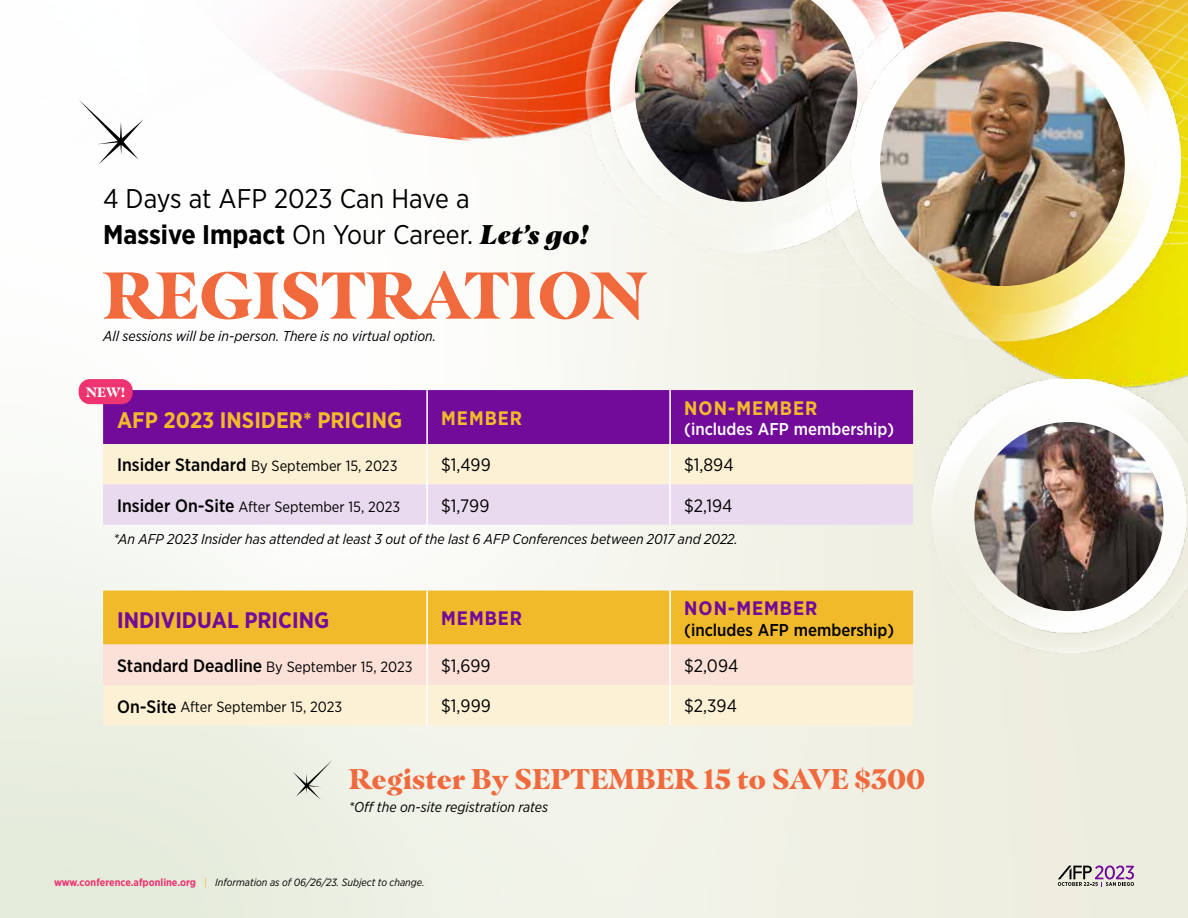
<style>
.page{position:relative;width:1188px;height:918px;background:#fff}
.page>*{position:absolute;margin:0;border:0;box-sizing:border-box;transform-origin:0 0}
.t1{font:900 66px "Masqualero";color:#f06a3e}
.t2{font:900 28.5px "Masqualero";color:#f06a3e}
.t3{font:27px/36px "Gotham Narrow";color:#000}
.t4{font:700 22.5px "Gotham Narrow";color:#f0ba2a}
.t5{font:700 22.5px "Gotham Narrow";color:#720a9a}
.t6{font:700 19.5px "Gotham Narrow";letter-spacing:.05em;color:#720a9a}
.t7{font:700 19.5px "Gotham Narrow";letter-spacing:.05em;color:#f0ba2a}
.t8{font:18px "Gotham Narrow";color:#000}
.t9{font:500 17.1px "Gotham Narrow";color:#000}
.t10{font:500 17.1px "Gotham Narrow";color:#fff}
.t11{font:14.85px "Gotham Narrow";color:#000}
.t12{font:italic 14.25px "Gotham Narrow";color:#000}
.t13{font:900 13.65px "Masqualero";color:#fff}
.t14{font:italic 10.5px "Gotham Narrow";color:#000}
.s1{font-weight:700}
.s2{font-family:"Masqualero";font-weight:900;font-style:italic}
.s3{font-weight:500;font-size:18px}
.s4{font-weight:700;font-style:normal;color:#ed3471}
.s5{font-style:normal;color:#f0ba2a}
</style>
<div class="page">
<img style="left:0;top:320px;width:1188px;height:598px">
<img style="left:582px;top:320px;width:606px;height:151px">
<img style="left:246px;top:0;width:942px;height:320px">
<svg style="left:1058px;top:866px;width:76px;height:21px;background:#b4a6af"></svg>
<img style="left:932px;top:379px;width:256px;height:275px">
<img style="left:974px;top:422px;width:190px;height:189px;border-radius:95px">
<img style="left:585px;top:0;width:240px;height:252px">
<img style="left:635px;top:0;width:190px;height:202px">
<img style="left:825px;top:0;width:355px;height:342px">
<img style="left:880px;top:41px;width:245px;height:245px;border-radius:122px">
<div style="left:103px;top:591px;width:810px;height:54px;background:#f0ba2a"></div>
<svg style="left:103px;top:645px;width:810px;height:81px;background:#fbe9d6"></svg>
<hr style="left:426px;top:591px;width:2px;height:54px;background:#fff">
<hr style="left:669px;top:591px;width:2px;height:54px;background:#fff">
<hr style="left:426px;top:645px;width:2px;height:40px;background:#fff">
<hr style="left:669px;top:645px;width:2px;height:40px;background:#fff">
<hr style="left:426px;top:685px;width:2px;height:41px;background:#fff">
<hr style="left:669px;top:685px;width:2px;height:41px;background:#fff">
<div style="left:103px;top:390px;width:810px;height:54px;background:#720a9a"></div>
<svg style="left:103px;top:444px;width:810px;height:81px;background:#f2e5e2"></svg>
<hr style="left:426px;top:390px;width:2px;height:54px;background:#fff">
<hr style="left:669px;top:390px;width:2px;height:54px;background:#fff">
<hr style="left:426px;top:444px;width:2px;height:40px;background:#fff">
<hr style="left:669px;top:444px;width:2px;height:40px;background:#fff">
<hr style="left:426px;top:484px;width:2px;height:41px;background:#fff">
<hr style="left:669px;top:484px;width:2px;height:41px;background:#fff">
<svg style="left:293px;top:760px;width:40px;height:40px;background:#dbded3"></svg>
<svg style="left:79px;top:100px;width:65px;height:64px"></svg>
<div style="left:79px;top:379px;width:54px;height:25px;background:#ed3471;border-radius:11px"></div>
<h3 class="t3" style="left:103px;top:180px;width:487px">4 Days at AFP 2023 Can Have a<br><span class="s1">Massive Impact</span> On Your Career. <span class="s2">Let’s go!</span></h3>
<h1 class="t1" style="left:103px;top:254px;width:545px">REGISTRATION</h1>
<p class="t12" style="left:103px;top:327px;width:335px">All sessions will be in-person. There is no virtual option.</p>
<p class="t13" style="left:86px;top:384px;width:40px">NEW!</p>
<h3 class="t4" style="left:117px;top:405px;width:287px">AFP 2023 INSIDER* PRICING</h3>
<h3 class="t7" style="left:441px;top:406px;width:82px">MEMBER</h3>
<h3 class="t7" style="left:684px;top:396px;width:135px">NON-MEMBER</h3>
<p class="t10" style="left:684px;top:419px;width:212px">(includes AFP membership)</p>
<p class="t11" style="left:117px;top:457px;width:282px"><span class="s3">Insider Standard</span> By September 15, 2023</p>
<p class="t8" style="left:441px;top:454px;width:51px">$1,499</p>
<p class="t8" style="left:684px;top:454px;width:51px">$1,894</p>
<p class="t11" style="left:117px;top:497px;width:285px"><span class="s3">Insider On-Site</span> After September 15, 2023</p>
<p class="t8" style="left:441px;top:494px;width:50px">$1,799</p>
<p class="t8" style="left:684px;top:494px;width:50px">$2,194</p>
<p class="t12" style="left:114px;top:530px;width:626px">*An AFP 2023 Insider has attended at least 3 out of the last 6 AFP Conferences between 2017 and 2022.</p>
<h3 class="t5" style="left:117px;top:606px;width:214px">INDIVIDUAL PRICING</h3>
<h3 class="t6" style="left:441px;top:606px;width:82px">MEMBER</h3>
<h3 class="t6" style="left:684px;top:596px;width:135px">NON-MEMBER</h3>
<p class="t9" style="left:684px;top:619px;width:212px">(includes AFP membership)</p>
<p class="t11" style="left:117px;top:658px;width:297px"><span class="s3">Standard Deadline</span> By September 15, 2023</p>
<p class="t8" style="left:441px;top:655px;width:51px">$1,699</p>
<p class="t8" style="left:684px;top:655px;width:56px">$2,094</p>
<p class="t11" style="left:117px;top:698px;width:227px"><span class="s3">On-Site</span> After September 15, 2023</p>
<p class="t8" style="left:441px;top:695px;width:51px">$1,999</p>
<p class="t8" style="left:684px;top:695px;width:54px">$2,394</p>
<h2 class="t2" style="left:349px;top:761px;width:578px">Register By SEPTEMBER 15 to SAVE $300</h2>
<p class="t12" style="left:349px;top:798px;width:201px">*Off the on-site registration rates</p>
<p class="t14" style="left:54px;top:876px;width:372px"><span class="s4">www.conference.afponline.org</span> <span class="s5">|</span> Information as of 06/26/23. Subject to change.</p>
</div>
